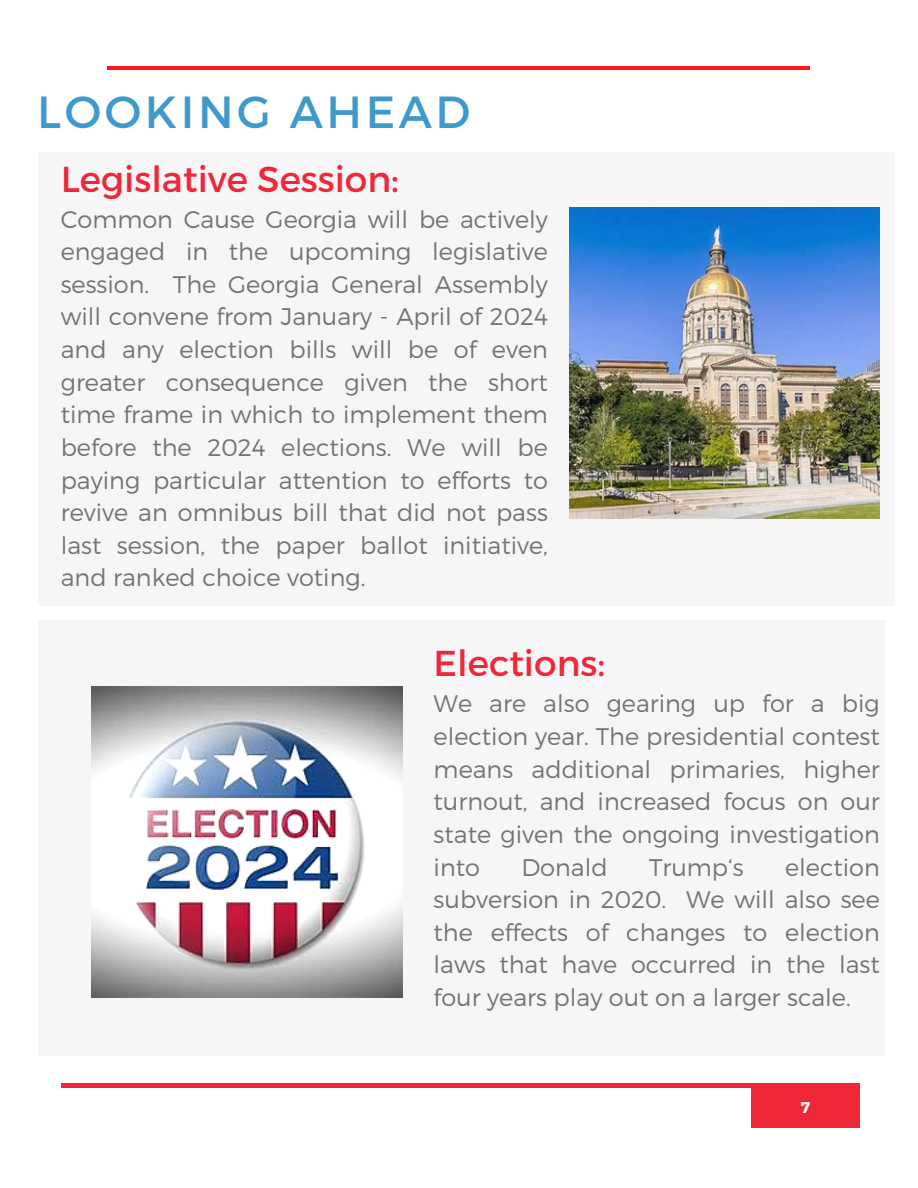
<style>
.page{position:relative;width:918px;height:1188px;background:#fff}
.page>*{position:absolute;margin:0;border:0;box-sizing:border-box;transform-origin:0 0}
.t1{font:45px "Montserrat";letter-spacing:.08em;color:#4099cd}
.t2{font:36px "Montserrat";color:#f02639}
.t3{font:300 24px/32.7px "Montserrat";color:#737373;text-align:justify}
.t4{font:700 15.6px "Montserrat";color:#fff}
</style>
<div class="page">
<hr style="left:107px;top:67px;width:703px;height:3px;background:#ff1616">
<div style="left:751px;top:1084px;width:108px;height:44px;background:#f02639"></div>
<hr style="left:61px;top:1084px;width:799px;height:3px;background:#f02639">
<div style="left:38px;top:152px;width:857px;height:454px;background:#f6f6f6"></div>
<div style="left:38px;top:620px;width:847px;height:436px;background:#f6f6f6"></div>
<img style="left:569px;top:208px;width:311px;height:310px">
<img style="left:92px;top:687px;width:310px;height:310px">
<p class="t1" style="left:37px;top:83px;width:435px">LOOKING AHEAD</p>
<p class="t2" style="left:61px;top:155px;width:340px">Legislative Session:</p>
<p class="t3" style="left:61px;top:201px;width:489px">Common Cause Georgia will be actively engaged in the upcoming legislative session. The Georgia General Assembly will convene from January - April of 2024 and any election bills will be of even greater consequence given the short time frame in which to implement them before the 2024 elections. We will be paying particular attention to efforts to revive an omnibus bill that did not pass last session, the paper ballot initiative, and ranked choice voting.</p>
<p class="t2" style="left:434px;top:640px;width:173px">Elections:</p>
<p class="t3" style="left:434px;top:686px;width:448px">We are also gearing up for a big election year. The presidential contest means additional primaries, higher turnout, and increased focus on our state given the ongoing investigation into</p>
<p class="t3" style="left:434px;top:849px;width:448px;text-indent:352px">election subversion in 2020. We will also see the effects of changes to election laws that have occurred in the last four years play out on a larger scale.</p>
<p class="t3" style="left:521px;top:849px;width:88px">Donald</p>
<p class="t3" style="left:649px;top:849px;width:96px">Trump‘s</p>
<p class="t4" style="left:801px;top:1097px;width:11px">7</p>
</div>
